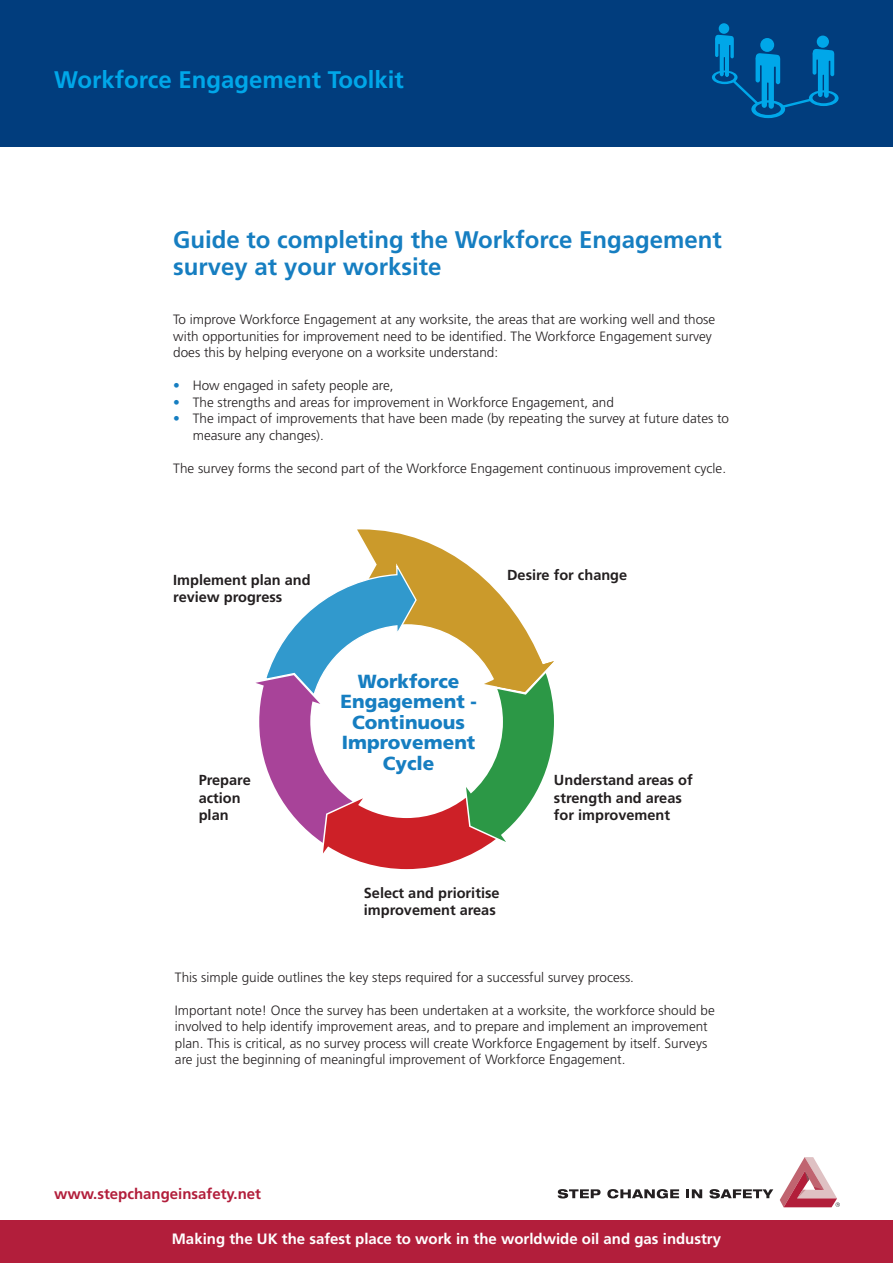
<style>
.page{position:relative;width:893px;height:1263px;background:#fff}
.page>*{position:absolute;margin:0;border:0;box-sizing:border-box;transform-origin:0 0}
.t1{font:700 24px/27px "Frutiger";color:#167ec1}
.t2{font:700 24px "Frutiger";color:#00a7e9}
.t3{font:900 18.9px/20.5px "Frutiger";color:#167ec1;text-align:center}
.t4{font:700 15px "Frutiger";color:#fff}
.t5{font:700 15px "Frutiger";color:#b21e3b}
.t6{font:700 14.55px/17.4px "Frutiger";color:#231f20}
.t7{font:300 13.5px/16.5px "Frutiger";color:#231f20}
.s1{color:#167ec1}
</style>
<div class="page">
<svg style="left:558px;top:1189px;width:43px;height:9px"></svg>
<svg style="left:607px;top:1189px;width:72px;height:9px"></svg>
<svg style="left:686px;top:1189px;width:16px;height:9px"></svg>
<svg style="left:709px;top:1189px;width:64px;height:9px"></svg>
<svg style="left:780px;top:1157px;width:60px;height:50px"></svg>
<div style="left:0;top:1220px;width:893px;height:43px;background:#b21e3b"></div>
<div style="left:0;top:0;width:893px;height:147px;background:#013d7d"></div>
<svg style="left:712px;top:23px;width:127px;height:95px"></svg>
<svg style="left:255px;top:529px;width:299px;height:340px"></svg>
<h1 class="t2" style="left:54px;top:65px;width:351px">Workforce Engagement Toolkit</h1>
<h1 class="t1" style="left:173px;top:226px;width:550px">Guide to completing the Workforce Engagement survey at your worksite</h1>
<p class="t7" style="left:173px;top:311px;width:543px">To improve Workforce Engagement at any worksite, the areas that are working well and those with opportunities for improvement need to be identified. The Workforce Engagement survey does this by helping everyone on a worksite understand:</p>
<p class="t7" style="left:173px;top:377px;width:222px"><span class="s1">•</span> How engaged in safety people are,</p>
<p class="t7" style="left:173px;top:394px;width:442px"><span class="s1">•</span> The strengths and areas for improvement in Workforce Engagement, and</p>
<p class="t7" style="left:193px;top:410px;width:538px;text-indent:-19px"><span class="s1">•</span> The impact of improvements that have been made (by repeating the survey at future dates to measure any changes).</p>
<p class="t7" style="left:173px;top:460px;width:554px">The survey forms the second part of the Workforce Engagement continuous improvement cycle.</p>
<p class="t6" style="left:173px;top:571px;width:139px">Implement plan and review progress</p>
<p class="t6" style="left:507px;top:566px;width:122px">Desire for change</p>
<p class="t6" style="left:199px;top:771px;width:53px">Prepare action plan</p>
<h2 class="t3" style="left:340px;top:671px;width:138px">Workforce<br>Engagement -<br>Continuous<br>Improvement<br>Cycle</h2>
<p class="t6" style="left:364px;top:884px;width:137px">Select and prioritise improvement areas</p>
<p class="t6" style="left:554px;top:771px;width:140px">Understand areas of strength and areas for improvement</p>
<p class="t7" style="left:175px;top:969px;width:461px">This simple guide outlines the key steps required for a successful survey process.</p>
<p class="t7" style="left:175px;top:1002px;width:541px">Important note! Once the survey has been undertaken at a worksite, the workforce should be involved to help identify improvement areas, and to prepare and implement an improvement plan. This is critical, as no survey process will create Workforce Engagement by itself. Surveys are just the beginning of meaningful improvement of Workforce Engagement.</p>
<p class="t5" style="left:54px;top:1185px;width:209px">www.stepchangeinsafety.net</p>
<p class="t4" style="left:172px;top:1230px;width:551px">Making the UK the safest place to work in the worldwide oil and gas industry</p>
</div>
